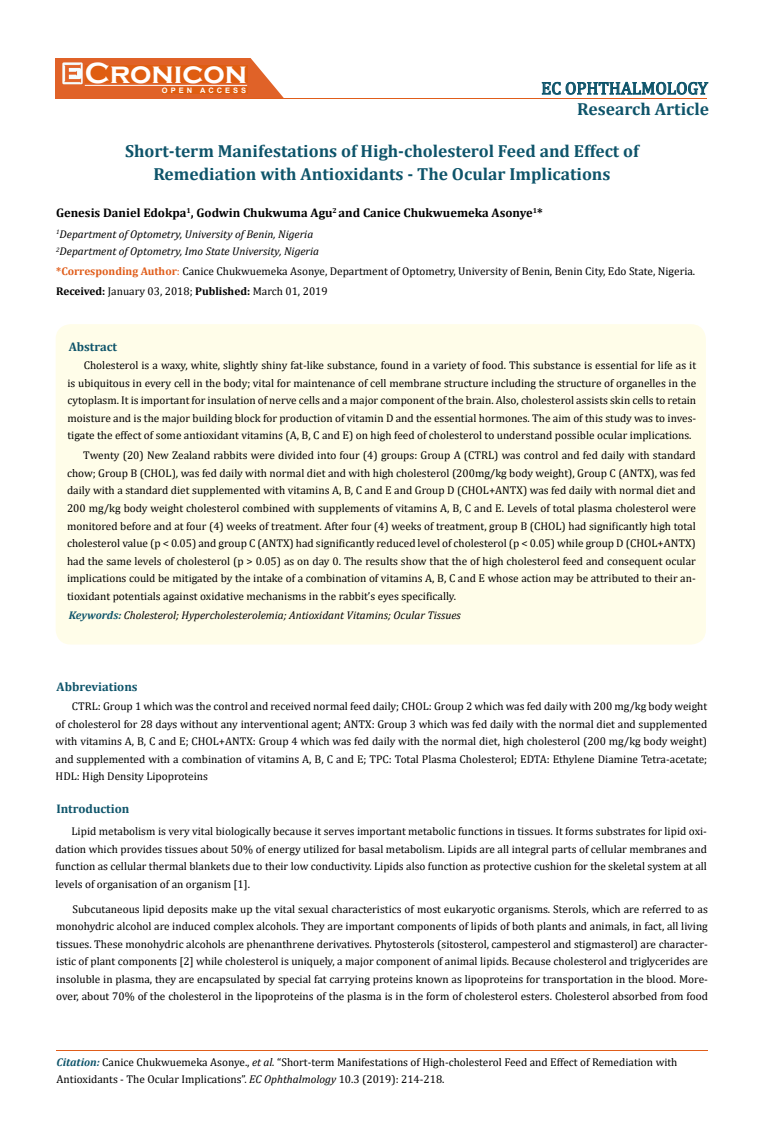
<style>
.page{position:relative;width:764px;height:1142px;background:#fff}
.page>*{position:absolute;margin:0;border:0;box-sizing:border-box;transform-origin:0 0}
.t1{font:700 30px "Copperplate Gothic";color:#fff}
.t2{font:700 17.5px/22.5px "Cambria";color:#0e546a;text-align:center}
.t3{font:17.5px "Cambria";color:#0e546a}
.t4{font:700 12.5px "Cambria";color:#000}
.t5{font:700 12.5px "Cambria";color:#0e546a}
.t6{font:11.25px/17.5px "Cambria";color:#000;text-align:justify}
.t7{font:italic 11.25px/17.5px "Cambria";color:#000}
.t8{font:700 7.5px "Arial";letter-spacing:.4em;color:#fff}
.s1{font-weight:700;color:#e05d1a}
.s2{color:#e05d1a}
.s3{font-weight:700}
.s4{font-weight:700;color:#0e546a}
.s5{font-weight:700;font-style:italic;color:#0e546a}
.s6{font-style:italic}
</style>
<div class="page">
<div style="left:56px;top:58px;width:242px;height:41px;background:#e06228"></div>
<svg style="left:250px;top:58px;width:48px;height:40px"></svg>
<img style="left:62px;top:62px;width:21px;height:22px">
<div style="left:85px;top:66px;width:162px;height:17px;background:#df5d11"></div>
<div style="left:162px;top:87px;width:85px;height:6px;background:#df5d11"></div>
<svg style="left:542px;top:82px;width:166px;height:13px"></svg>
<hr style="left:85px;top:85px;width:162px;height:1px;background:#fff">
<hr style="left:232px;top:98px;width:475px;height:1px;background:#e05d1a">
<hr style="left:57px;top:1050px;width:651px;height:1px;background:#e05d1a">
<div style="left:56px;top:324px;width:650px;height:320px;background:#fffde9;border-radius:15px"></div>
<h1 class="t1" style="left:85px;top:56px;width:164px">Cronicon</h1>
<p class="t8" style="left:162px;top:85px;width:86px">OPEN ACCESS</p>
<h2 class="t3" style="left:541px;top:78px;width:168px">EC OPHTHALMOLOGY</h2>
<h2 class="t2" style="left:577px;top:97px;width:133px">Research Article</h2>
<h2 class="t2" style="left:125px;top:139px;width:515px">Short-term Manifestations of High-cholesterol Feed and Effect of<br>Remediation with Antioxidants - The Ocular Implications</h2>
<p class="t4" style="left:56px;top:204px;width:488px">Genesis Daniel Edokpa<sup>1</sup>, Godwin Chukwuma Agu<sup>2</sup> and Canice Chukwuemeka Asonye<sup>1</sup>*</p>
<p class="t7" style="left:56px;top:225px;width:264px"><sup>1</sup>Department of Optometry, University of Benin, Nigeria<br><sup>2</sup>Department of Optometry, Imo State University, Nigeria</p>
<p class="t6" style="left:56px;top:262px;width:640px"><span class="s1">*Corresponding Author</span><span class="s2">:</span> Canice Chukwuemeka Asonye, Department of Optometry, University of Benin, Benin City, Edo State, Nigeria.</p>
<p class="t6" style="left:56px;top:282px;width:273px"><span class="s3">Received:</span> January 03, 2018; <span class="s3">Published:</span> March 01, 2019</p>
<p class="t5" style="left:69px;top:337px;width:50px">Abstract</p>
<p class="t6" style="left:68px;top:356px;width:630px;text-indent:16px">Cholesterol is a waxy, white, slightly shiny fat-like substance, found in a variety of food. This substance is essential for life as it is ubiquitous in every cell in the body; vital for maintenance of cell membrane structure including the structure of organelles in the cytoplasm. It is important for insulation of nerve cells and a major component of the brain. Also, cholesterol assists skin cells to retain moisture and is the major building block for production of vitamin D and the essential hormones. The aim of this study was to inves&shy;tigate the effect of some antioxidant vitamins (A, B, C and E) on high feed of cholesterol to understand possible ocular implications.</p>
<p class="t6" style="left:67px;top:447px;width:630px;text-indent:16px">Twenty (20) New Zealand rabbits were divided into four (4) groups: Group A (CTRL) was control and fed daily with standard chow; Group B (CHOL), was fed daily with normal diet and with high cholesterol (200mg/kg body weight), Group C (ANTX), was fed daily with a standard diet supplemented with vitamins A, B, C and E and Group D (CHOL+ANTX) was fed daily with normal diet and 200 mg/kg body weight cholesterol combined with supplements of vitamins A, B, C and E. Levels of total plasma cholesterol were monitored before and at four (4) weeks of treatment. After four (4) weeks of treatment, group B (CHOL) had significantly high total cholesterol value (p &lt; 0.05) and group C (ANTX) had significantly reduced level of cholesterol (p &lt; 0.05) while group D (CHOL+ANTX) had the same levels of cholesterol (p &gt; 0.05) as on day 0. The results show that the of high cholesterol feed and consequent ocular implications could be mitigated by the intake of a combination of vitamins A, B, C and E whose action may be attributed to their an&shy;tioxidant potentials against oxidative mechanisms in the rabbit’s eyes specifically.</p>
<p class="t7" style="left:69px;top:606px;width:393px"><span class="s4">Keywords:</span> Cholesterol; Hypercholesterolemia; Antioxidant Vitamins; Ocular Tissues</p>
<p class="t5" style="left:57px;top:678px;width:82px">Abbreviations</p>
<p class="t6" style="left:56px;top:697px;width:653px;text-indent:16px">CTRL: Group 1 which was the control and received normal feed daily; CHOL: Group 2 which was fed daily with 200 mg/kg body weight of cholesterol for 28 days without any interventional agent; ANTX: Group 3 which was fed daily with the normal diet and supplemented with vitamins A, B, C and E; CHOL+ANTX: Group 4 which was fed daily with the normal diet, high cholesterol (200 mg/kg body weight) and supplemented with a combination of vitamins A, B, C and E; TPC: Total Plasma Cholesterol; EDTA: Ethylene Diamine Tetra-acetate; HDL: High Density Lipoproteins</p>
<p class="t5" style="left:56px;top:800px;width:75px">Introduction</p>
<p class="t6" style="left:55px;top:822px;width:653px;text-indent:16px">Lipid metabolism is very vital biologically because it serves important metabolic functions in tissues. It forms substrates for lipid oxi&shy;dation which provides tissues about 50% of energy utilized for basal metabolism. Lipids are all integral parts of cellular membranes and function as cellular thermal blankets due to their low conductivity. Lipids also function as protective cushion for the skeletal system at all levels of organisation of an organism [1].</p>
<p class="t6" style="left:56px;top:900px;width:653px;text-indent:16px">Subcutaneous lipid deposits make up the vital sexual characteristics of most eukaryotic organisms. Sterols, which are referred to as monohydric alcohol are induced complex alcohols. They are important components of lipids of both plants and animals, in fact, all living tissues. These monohydric alcohols are phenanthrene derivatives. Phytosterols (sitosterol, campesterol and stigmasterol) are character&shy;istic of plant components [2] while cholesterol is uniquely, a major component of animal lipids. Because cholesterol and triglycerides are insoluble in plasma, they are encapsulated by special fat carrying proteins known as lipoproteins for transportation in the blood. More&shy;over, about 70% of the cholesterol in the lipoproteins of the plasma is in the form of cholesterol esters. Cholesterol absorbed from food</p>
<p class="t6" style="left:57px;top:1052px;width:622px"><span class="s5">Citation:</span> Canice Chukwuemeka Asonye., <span class="s6">et al.</span> “Short-term Manifestations of High-cholesterol Feed and Effect of Remediation with<br>Antioxidants - The Ocular Implications”. <span class="s6">EC Ophthalmology</span> 10.3 (2019): 214-218.</p>
</div>
